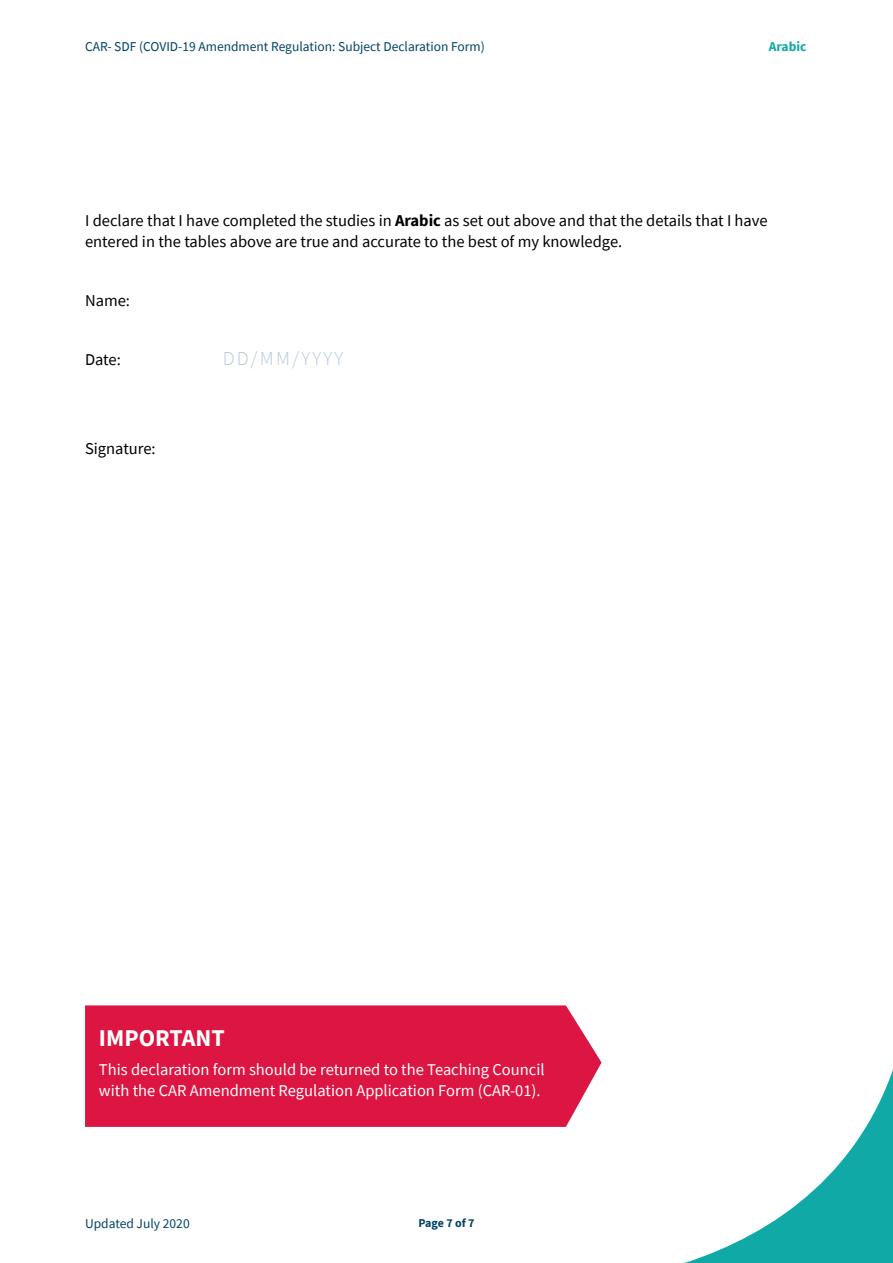
<style>
.page{position:relative;width:893px;height:1263px;background:#fff}
.page>*{position:absolute;margin:0;border:0;box-sizing:border-box;transform-origin:0 0}
.Body_text_2020{font:700 24px "Source Sans Pro";color:#fff}
.t1{font:300 19.8px "Source Sans Pro";letter-spacing:.11em;color:#b7c8df}
.Body_text_2020-2{font:16.5px/21px "Source Sans Pro";color:#000}
.Body_text_2020-3{font:16.5px/21px "Source Sans Pro";color:#fff}
.t2{font:13.5px "Source Sans Pro";color:#004368}
.t3{font:700 13.5px "Source Sans Pro";color:#10a9a5}
.t4{font:700 12px "Source Sans Pro";letter-spacing:-.01em;color:#004368}
.s1{font-weight:700}
</style>
<div class="page">
<svg style="left:601px;top:1062px;width:292px;height:201px"></svg>
<div style="left:85px;top:1005px;width:516px;height:122px;background:#dd1542"></div>
<p class="t2" style="left:85px;top:37px;width:401px">CAR- SDF (COVID-19 Amendment Regulation: Subject Declaration Form)</p>
<p class="t3" style="left:769px;top:37px;width:39px">Arabic</p>
<p class="Body_text_2020-2" style="left:85px;top:210px;width:684px">I declare that I have completed the studies in <span class="s1">Arabic</span> as set out above and that the details that I have entered in the tables above are true and accurate to the best of my knowledge.</p>
<p class="Body_text_2020-2" style="left:85px;top:290px;width:46px">Name:</p>
<p class="Body_text_2020-2" style="left:85px;top:349px;width:37px">Date:</p>
<p class="Body_text_2020-2" style="left:85px;top:438px;width:72px">Signature:</p>
<p class="t1" style="left:223px;top:346px;width:122px">DD/MM/YYYY</p>
<p class="Body_text_2020" style="left:99px;top:1021px;width:127px">IMPORTANT</p>
<p class="Body_text_2020-3" style="left:99px;top:1059px;width:447px">This declaration form should be returned to the Teaching Council with the CAR Amendment Regulation Application Form (CAR-01).</p>
<p class="t2" style="left:85px;top:1215px;width:106px">Updated July 2020</p>
<p class="t4" style="left:418px;top:1215px;width:58px">Page 7 of 7</p>
</div>
